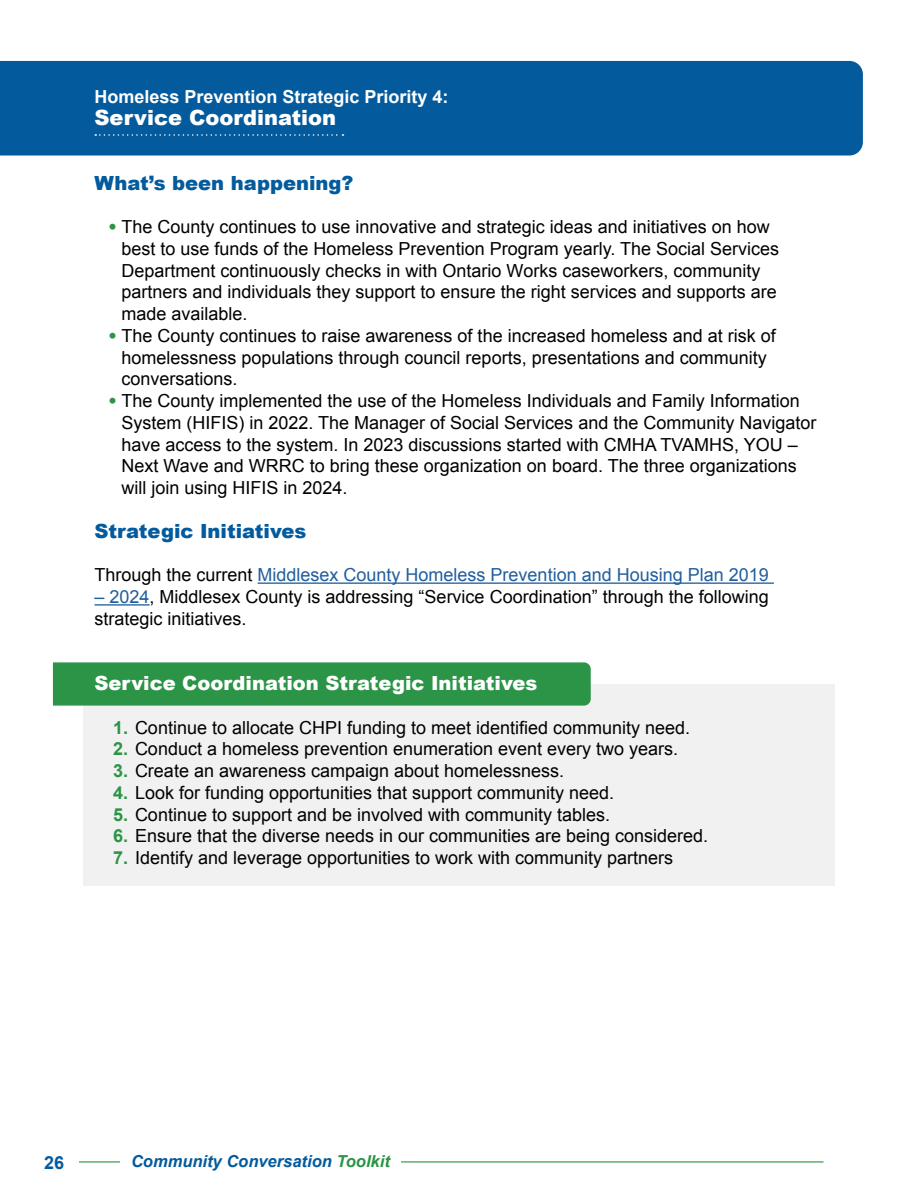
<style>
.page{position:relative;width:918px;height:1188px;background:#fff}
.page>*{position:absolute;margin:0;border:0;box-sizing:border-box;transform-origin:0 0}
.White-Theme{font:900 21px "Arial";color:#fff}
.t1{font:900 19.5px "Arial";color:#035b9d}
.t2{font:900 19.5px "Arial";color:#fff}
.Body{font:18px/21.8px "Arial";color:#000}
.Body-2{font:18px "Arial";color:#215e9e}
.Theme__-_White{font:700 18px "Arial";color:#fff}
.t3{font:700 18px "Arial";color:#035b9d}
.t4{font:italic 700 16.5px "Arial";color:#035b9d}
.s1{font-weight:900;color:#2b9446}
.s2{color:#000}
.s3{color:#215e9e}
.s4{font-weight:700;color:#2b9446}
.s5{color:#2b9446}
</style>
<div class="page">
<hr style="left:30px;top:1161px;width:794px;height:2px;background:#2b9446">
<div style="left:30px;top:1147px;width:48px;height:30px;background:#fff"></div>
<div style="left:120px;top:1155px;width:281px;height:12px;background:#fff"></div>
<div style="left:83px;top:684px;width:752px;height:202px;background:#f1f1f2"></div>
<div style="left:53px;top:662px;width:538px;height:44px;background:#2b9446"></div>
<div style="left:0;top:61px;width:863px;height:95px;background:#035b9d"></div>
<svg style="left:95px;top:134px;width:248px;height:2px"></svg>
<hr style="left:258px;top:582px;width:516px;height:2px;background:#215e9e">
<hr style="left:94px;top:604px;width:56px;height:2px;background:#215e9e">
<h2 class="Theme__-_White" style="left:94px;top:84px;width:356px">Homeless Prevention Strategic Priority 4:</h2>
<p class="White-Theme" style="left:94px;top:102px;width:243px">Service Coordination</p>
<h2 class="t1" style="left:94px;top:169px;width:260px">What’s been happening?</h2>
<p class="Body" style="left:122px;top:216px;width:659px;text-indent:-14px"><span class="s1">•</span> The County continues to use innovative and strategic ideas and initiatives on how best to use funds of the Homeless Prevention Program yearly. The Social Services Department continuously checks in with Ontario Works caseworkers, community partners and individuals they support to ensure the right services and supports are made available.</p>
<p class="Body" style="left:122px;top:325px;width:656px;text-indent:-14px"><span class="s1">•</span> The County continues to raise awareness of the increased homeless and at risk of homelessness populations through council reports, presentations and community conversations.</p>
<p class="Body" style="left:122px;top:390px;width:696px;text-indent:-14px"><span class="s1">•</span> The County implemented the use of the Homeless Individuals and Family Information System (HIFIS) in 2022. The Manager of Social Services and the Community Navigator have access to the system. In 2023 discussions started with CMHA TVAMHS, YOU – Next Wave and WRRC to bring these organization on board. The three organizations will join using HIFIS in 2024.</p>
<h2 class="t1" style="left:94px;top:517px;width:213px">Strategic Initiatives</h2>
<p class="Body-2" style="left:94px;top:563px;width:676px"><span class="s2">Through the current</span> Middlesex County Homeless Prevention and Housing Plan 2019</p>
<p class="Body" style="left:94px;top:586px;width:676px"><span class="s3">– 2024</span>, Middlesex County is addressing “Service Coordination” through the following strategic initiatives.</p>
<h2 class="t2" style="left:94px;top:669px;width:444px">Service Coordination Strategic Initiatives</h2>
<p class="Body" style="left:113px;top:716px;width:579px"><span class="s4">1.</span> Continue to allocate CHPI funding to meet identified community need.</p>
<p class="Body" style="left:113px;top:738px;width:567px"><span class="s4">2.</span> Conduct a homeless prevention enumeration event every two years.</p>
<p class="Body" style="left:113px;top:760px;width:452px"><span class="s4">3.</span> Create an awareness campaign about homelessness.</p>
<p class="Body" style="left:113px;top:782px;width:503px"><span class="s4">4.</span> Look for funding opportunities that support community need.</p>
<p class="Body" style="left:113px;top:803px;width:498px"><span class="s4">5.</span> Continue to support and be involved with community tables.</p>
<p class="Body" style="left:113px;top:825px;width:597px"><span class="s4">6.</span> Ensure that the diverse needs in our communities are being considered.</p>
<p class="Body" style="left:113px;top:847px;width:561px"><span class="s4">7.</span> Identify and leverage opportunities to work with community partners</p>
<p class="t3" style="left:44px;top:1150px;width:22px">26</p>
<p class="t4" style="left:131px;top:1151px;width:260px">Community Conversation <span class="s5">Toolkit</span></p>
</div>
